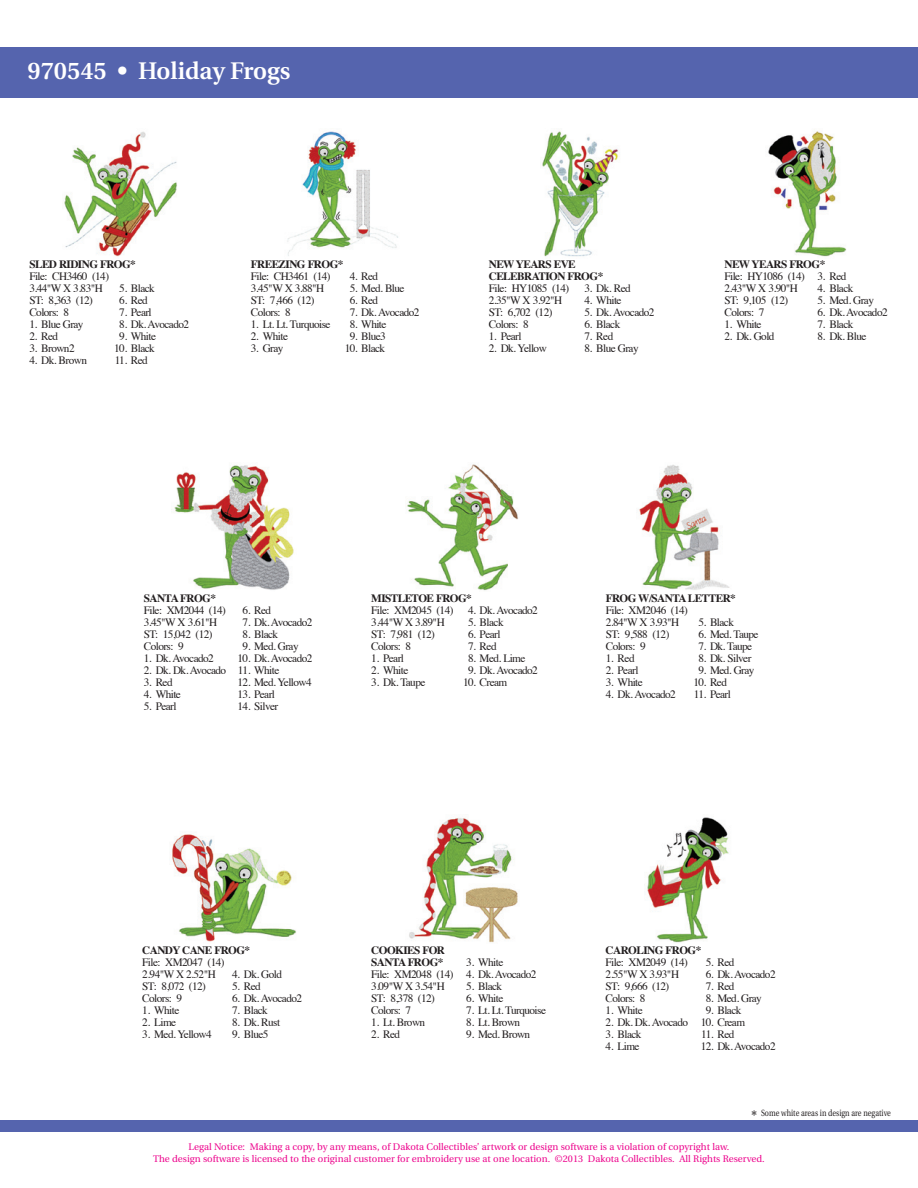
<style>
.page{position:relative;width:918px;height:1188px;background:#fff}
.page>*{position:absolute;margin:0;border:0;box-sizing:border-box;transform-origin:0 0}
.t1{font:600 24px "Utopia";color:#fff}
.t2{font:11.25px/12px "Times";letter-spacing:-.05em;color:#231f20}
.t3{font:700 11.25px/12px "Times";letter-spacing:-.05em;color:#231f20}
.t4{font:9.6px/12px "Utopia";color:#ed028c;text-align:center}
.t5{font:9px "Utopia";color:#231f20;scale:.8 1}
.s1{font-size:15px}
</style>
<div class="page">
<div style="left:1px;top:1120px;width:917px;height:12px;background:#5564ae"></div>
<div style="left:1px;top:48px;width:917px;height:50px;background:#5564ae"></div>
<img style="left:64px;top:131px;width:113px;height:126px">
<img style="left:542px;top:131px;width:76px;height:126px">
<img style="left:406px;top:464px;width:113px;height:127px">
<img style="left:409px;top:817px;width:109px;height:126px">
<img style="left:287px;top:131px;width:111px;height:125px">
<img style="left:174px;top:465px;width:120px;height:125px">
<img style="left:172px;top:834px;width:124px;height:108px">
<img style="left:768px;top:131px;width:79px;height:126px">
<img style="left:639px;top:465px;width:91px;height:125px">
<img style="left:647px;top:817px;width:82px;height:126px">
<h1 class="t1" style="left:28px;top:58px;width:265px">970545 • Holiday Frogs</h1>
<p class="t3" style="left:29px;top:257px;width:108px">SLED RIDING FROG*</p>
<p class="t2" style="left:29px;top:269px;width:81px">File: CH3460 (14)<br>3.44"W X 3.83"H<br>ST: 8,363 (12)<br>Colors: 8</p>
<p class="t2" style="left:29px;top:317px;width:56px">1. Blue Gray</p>
<p class="t2" style="left:29px;top:329px;width:30px">2. Red</p>
<p class="t2" style="left:29px;top:341px;width:47px">3. Brown2</p>
<p class="t2" style="left:29px;top:353px;width:59px">4. Dk. Brown</p>
<p class="t2" style="left:119px;top:282px;width:37px">5. Black</p>
<p class="t2" style="left:119px;top:294px;width:30px">6. Red</p>
<p class="t2" style="left:119px;top:306px;width:34px">7. Pearl</p>
<p class="t2" style="left:119px;top:318px;width:71px">8. Dk. Avocado2</p>
<p class="t2" style="left:119px;top:330px;width:38px">9. White</p>
<p class="t2" style="left:114px;top:342px;width:42px">10. Black</p>
<p class="t2" style="left:115px;top:354px;width:35px">11. Red</p>
<p class="t3" style="left:251px;top:257px;width:94px">FREEZING FROG*</p>
<p class="t2" style="left:251px;top:269px;width:81px">File: CH3461 (14)<br>3.45"W X 3.88"H<br>ST: 7,466 (12)<br>Colors: 8</p>
<p class="t2" style="left:251px;top:317px;width:81px">1. Lt. Lt. Turquoise</p>
<p class="t2" style="left:251px;top:329px;width:39px">2. White</p>
<p class="t2" style="left:251px;top:341px;width:34px">3. Gray</p>
<p class="t2" style="left:350px;top:270px;width:30px">4. Red</p>
<p class="t2" style="left:350px;top:282px;width:56px">5. Med. Blue</p>
<p class="t2" style="left:350px;top:294px;width:30px">6. Red</p>
<p class="t2" style="left:350px;top:306px;width:71px">7. Dk. Avocado2</p>
<p class="t2" style="left:350px;top:318px;width:38px">8. White</p>
<p class="t2" style="left:350px;top:330px;width:38px">9. Blue3</p>
<p class="t2" style="left:345px;top:342px;width:42px">10. Black</p>
<p class="t3" style="left:489px;top:257px;width:116px">NEW YEARS EVE<br>CELEBRATION FROG*</p>
<p class="t2" style="left:489px;top:281px;width:82px">File: HY1085 (14)<br>2.35"W X 3.92"H<br>ST: 6,702 (12)<br>Colors: 8</p>
<p class="t2" style="left:489px;top:329px;width:34px">1. Pearl</p>
<p class="t2" style="left:489px;top:341px;width:60px">2. Dk. Yellow</p>
<p class="t2" style="left:584px;top:282px;width:48px">3. Dk. Red</p>
<p class="t2" style="left:584px;top:294px;width:39px">4. White</p>
<p class="t2" style="left:584px;top:306px;width:72px">5. Dk. Avocado2</p>
<p class="t2" style="left:584px;top:318px;width:37px">6. Black</p>
<p class="t2" style="left:584px;top:330px;width:30px">7. Red</p>
<p class="t2" style="left:584px;top:342px;width:56px">8. Blue Gray</p>
<p class="t3" style="left:724px;top:257px;width:102px">NEW YEARS FROG*</p>
<p class="t2" style="left:724px;top:269px;width:82px">File: HY1086 (14)<br>2.43"W X 3.90"H<br>ST: 9,105 (12)<br>Colors: 7</p>
<p class="t2" style="left:724px;top:317px;width:39px">1. White</p>
<p class="t2" style="left:724px;top:329px;width:52px">2. Dk. Gold</p>
<p class="t2" style="left:818px;top:270px;width:30px">3. Red</p>
<p class="t2" style="left:818px;top:282px;width:37px">4. Black</p>
<p class="t2" style="left:818px;top:294px;width:58px">5. Med. Gray</p>
<p class="t2" style="left:818px;top:306px;width:72px">6. Dk. Avocado2</p>
<p class="t2" style="left:818px;top:318px;width:37px">7. Black</p>
<p class="t2" style="left:818px;top:330px;width:50px">8. Dk. Blue</p>
<p class="t3" style="left:144px;top:591px;width:74px">SANTA FROG*</p>
<p class="t2" style="left:144px;top:603px;width:84px">File: XM2044 (14)<br>3.45"W X 3.61"H<br>ST: 15,042 (12)<br>Colors: 9</p>
<p class="t2" style="left:144px;top:651px;width:72px">1. Dk. Avocado2</p>
<p class="t2" style="left:144px;top:663px;width:84px">2. Dk. Dk. Avocado</p>
<p class="t2" style="left:144px;top:675px;width:30px">3. Red</p>
<p class="t2" style="left:144px;top:687px;width:39px">4. White</p>
<p class="t2" style="left:144px;top:699px;width:34px">5. Pearl</p>
<p class="t2" style="left:243px;top:603px;width:30px">6. Red</p>
<p class="t2" style="left:243px;top:616px;width:71px">7. Dk. Avocado2</p>
<p class="t2" style="left:243px;top:628px;width:37px">8. Black</p>
<p class="t2" style="left:243px;top:640px;width:58px">9. Med. Gray</p>
<p class="t2" style="left:238px;top:652px;width:76px">10. Dk. Avocado2</p>
<p class="t2" style="left:238px;top:664px;width:43px">11. White</p>
<p class="t2" style="left:238px;top:676px;width:76px">12. Med. Yellow4</p>
<p class="t2" style="left:238px;top:688px;width:39px">13. Pearl</p>
<p class="t2" style="left:238px;top:700px;width:42px">14. Silver</p>
<p class="t3" style="left:371px;top:591px;width:102px">MISTLETOE FROG*</p>
<p class="t2" style="left:371px;top:603px;width:84px">File: XM2045 (14)<br>3.44"W X 3.89"H<br>ST: 7,981 (12)<br>Colors: 8</p>
<p class="t2" style="left:371px;top:651px;width:34px">1. Pearl</p>
<p class="t2" style="left:371px;top:663px;width:39px">2. White</p>
<p class="t2" style="left:371px;top:675px;width:56px">3. Dk. Taupe</p>
<p class="t2" style="left:468px;top:603px;width:71px">4. Dk. Avocado2</p>
<p class="t2" style="left:468px;top:615px;width:37px">5. Black</p>
<p class="t2" style="left:468px;top:627px;width:34px">6. Pearl</p>
<p class="t2" style="left:468px;top:639px;width:30px">7. Red</p>
<p class="t2" style="left:468px;top:651px;width:59px">8. Med. Lime</p>
<p class="t2" style="left:468px;top:663px;width:71px">9. Dk. Avocado2</p>
<p class="t2" style="left:463px;top:675px;width:46px">10. Cream</p>
<p class="t3" style="left:606px;top:591px;width:132px">FROG W/SANTA LETTER*</p>
<p class="t2" style="left:606px;top:603px;width:84px">File: XM2046 (14)<br>2.84"W X 3.93"H<br>ST: 9,588 (12)<br>Colors: 9</p>
<p class="t2" style="left:606px;top:651px;width:30px">1. Red</p>
<p class="t2" style="left:606px;top:663px;width:34px">2. Pearl</p>
<p class="t2" style="left:606px;top:675px;width:39px">3. White</p>
<p class="t2" style="left:606px;top:687px;width:72px">4. Dk. Avocado2</p>
<p class="t2" style="left:698px;top:616px;width:37px">5. Black</p>
<p class="t2" style="left:698px;top:628px;width:62px">6. Med. Taupe</p>
<p class="t2" style="left:698px;top:640px;width:55px">7. Dk. Taupe</p>
<p class="t2" style="left:698px;top:652px;width:55px">8. Dk. Silver</p>
<p class="t2" style="left:698px;top:664px;width:58px">9. Med. Gray</p>
<p class="t2" style="left:693px;top:676px;width:35px">10. Red</p>
<p class="t2" style="left:694px;top:688px;width:39px">11. Pearl</p>
<p class="t3" style="left:142px;top:943px;width:109px">CANDY CANE FROG*</p>
<p class="t2" style="left:142px;top:955px;width:84px">File: XM2047 (14)<br>2.94"W X 2.52"H<br>ST: 8,072 (12)<br>Colors: 9</p>
<p class="t2" style="left:142px;top:1003px;width:39px">1. White</p>
<p class="t2" style="left:142px;top:1015px;width:35px">2. Lime</p>
<p class="t2" style="left:142px;top:1027px;width:71px">3. Med. Yellow4</p>
<p class="t2" style="left:232px;top:968px;width:52px">4. Dk. Gold</p>
<p class="t2" style="left:232px;top:980px;width:30px">5. Red</p>
<p class="t2" style="left:232px;top:992px;width:72px">6. Dk. Avocado2</p>
<p class="t2" style="left:232px;top:1004px;width:37px">7. Black</p>
<p class="t2" style="left:232px;top:1016px;width:50px">8. Dk. Rust</p>
<p class="t2" style="left:232px;top:1028px;width:38px">9. Blue5</p>
<p class="t3" style="left:371px;top:943px;width:75px">COOKIES FOR<br>SANTA FROG*</p>
<p class="t2" style="left:371px;top:967px;width:84px">File: XM2048 (14)<br>3.09"W X 3.54"H<br>ST: 8,378 (12)<br>Colors: 7</p>
<p class="t2" style="left:371px;top:1015px;width:55px">1. Lt. Brown</p>
<p class="t2" style="left:371px;top:1027px;width:30px">2. Red</p>
<p class="t2" style="left:466px;top:956px;width:39px">3. White</p>
<p class="t2" style="left:466px;top:968px;width:72px">4. Dk. Avocado2</p>
<p class="t2" style="left:466px;top:980px;width:37px">5. Black</p>
<p class="t2" style="left:466px;top:992px;width:39px">6. White</p>
<p class="t2" style="left:466px;top:1004px;width:81px">7. Lt. Lt. Turquoise</p>
<p class="t2" style="left:466px;top:1016px;width:55px">8. Lt. Brown</p>
<p class="t2" style="left:466px;top:1028px;width:65px">9. Med. Brown</p>
<p class="t3" style="left:606px;top:943px;width:97px">CAROLING FROG*</p>
<p class="t2" style="left:606px;top:955px;width:84px">File: XM2049 (14)<br>2.55"W X 3.93"H<br>ST: 9,666 (12)<br>Colors: 8</p>
<p class="t2" style="left:606px;top:1003px;width:39px">1. White</p>
<p class="t2" style="left:606px;top:1015px;width:84px">2. Dk. Dk. Avocado</p>
<p class="t2" style="left:606px;top:1027px;width:37px">3. Black</p>
<p class="t2" style="left:606px;top:1039px;width:35px">4. Lime</p>
<p class="t2" style="left:706px;top:956px;width:30px">5. Red</p>
<p class="t2" style="left:706px;top:968px;width:71px">6. Dk. Avocado2</p>
<p class="t2" style="left:706px;top:980px;width:30px">7. Red</p>
<p class="t2" style="left:706px;top:992px;width:58px">8. Med. Gray</p>
<p class="t2" style="left:706px;top:1004px;width:37px">9. Black</p>
<p class="t2" style="left:701px;top:1016px;width:46px">10. Cream</p>
<p class="t2" style="left:701px;top:1028px;width:35px">11. Red</p>
<p class="t2" style="left:701px;top:1040px;width:76px">12. Dk. Avocado2</p>
<p class="t5" style="left:751px;top:1108px;width:176px"><span class="s1">*</span> Some white areas in design are negative</p>
<p class="t4" style="left:153px;top:1141px;width:613px">Legal Notice: Making a copy, by any means, of Dakota Collectibles’ artwork or design software is a violation of copyright law.<br>The design software is licensed to the original customer for embroidery use at one location. ©2013 Dakota Collectibles. All Rights Reserved.</p>
</div>
